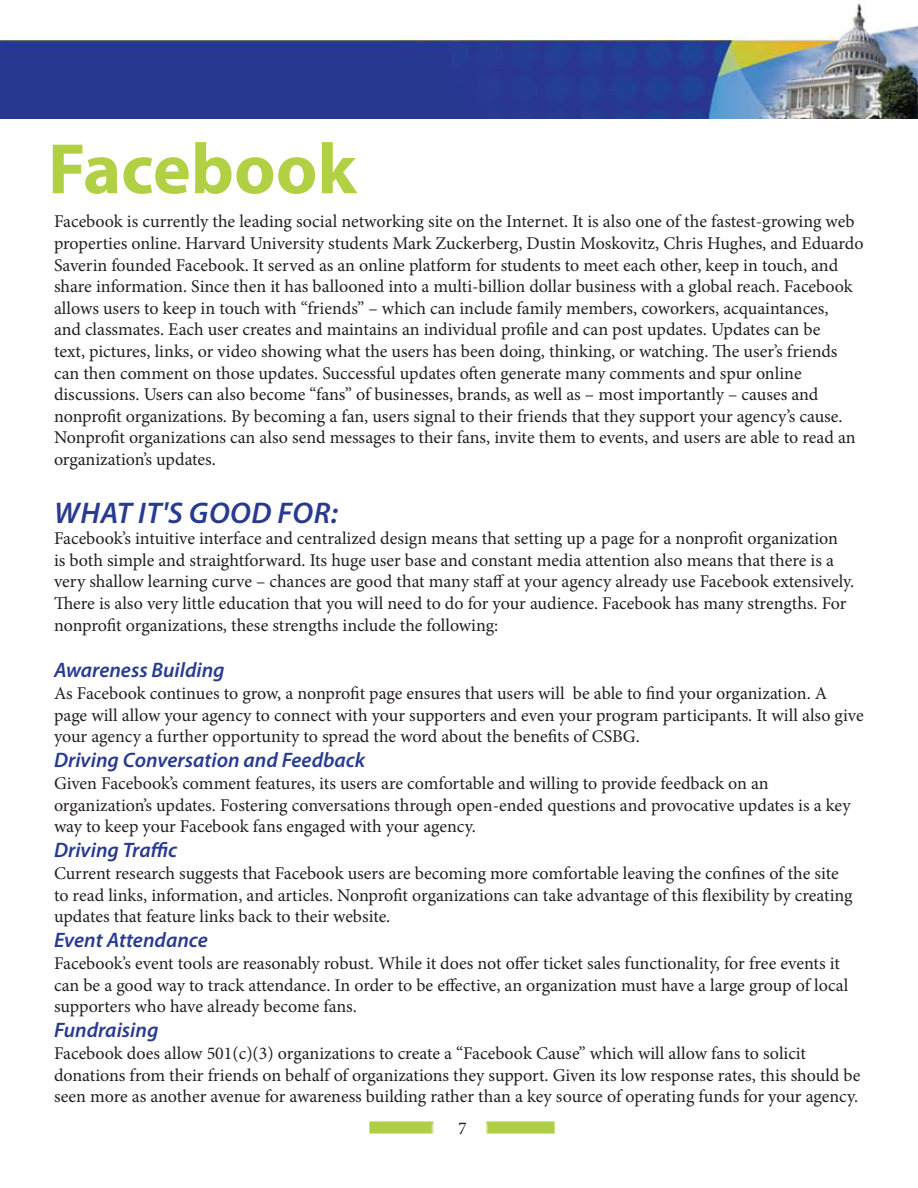
<style>
.page{position:relative;width:918px;height:1188px;background:#fff}
.page>*{position:absolute;margin:0;border:0;box-sizing:border-box;transform-origin:0 0}
.t1{font:700 72px "Myriad Pro";color:#b2d043}
.Heading4{font:italic 600 30px "Myriad Pro";letter-spacing:.02em;color:#293b91}
.heading5{font:italic 600 21px "Myriad Pro";color:#293b91}
.t2{font:18px/21.6px "Minion Pro";letter-spacing:-.005em;color:#231f20}
</style>
<div class="page">
<img style="left:0;top:3px;width:918px;height:116px">
<img style="left:369px;top:1121px;width:65px;height:13px">
<img style="left:485px;top:1121px;width:70px;height:13px">
<p class="t1" style="left:48px;top:122px;width:310px">Facebook</p>
<p class="t2" style="left:54px;top:211px;width:811px">Facebook is currently the leading social networking site on the Internet. It is also one of the fastest-growing web properties online. Harvard University students Mark Zuckerberg, Dustin Moskovitz, Chris Hughes, and Eduardo Saverin founded Facebook. It served as an online platform for students to meet each other, keep in touch, and share information. Since then it has ballooned into a multi-billion dollar business with a global reach. Facebook allows users to keep in touch with “friends” – which can include family members, coworkers, acquaintances,<br>and classmates. Each user creates and maintains an individual profile and can post updates. Updates can be<br>text, pictures, links, or video showing what the users has been doing, thinking, or watching. The user’s friends can then comment on those updates. Successful updates often generate many comments and spur online discussions. Users can also become “fans” of businesses, brands, as well as – most importantly – causes and nonprofit organizations. By becoming a fan, users signal to their friends that they support your agency’s cause.<br>Nonprofit organizations can also send messages to their fans, invite them to events, and users are able to read an organization’s updates.</p>
<p class="Heading4" style="left:54px;top:493px;width:285px">WHAT IT'S GOOD FOR:</p>
<p class="t2" style="left:54px;top:528px;width:802px">Facebook’s intuitive interface and centralized design means that setting up a page for a nonprofit organization<br>is both simple and straightforward. Its huge user base and constant media attention also means that there is a very shallow learning curve – chances are good that many staff at your agency already use Facebook extensively.<br>There is also very little education that you will need to do for your audience. Facebook has many strengths. For nonprofit organizations, these strengths include the following:</p>
<p class="heading5" style="left:54px;top:657px;width:172px">Awareness Building</p>
<p class="t2" style="left:54px;top:683px;width:811px">As Facebook continues to grow, a nonprofit page ensures that users will be able to find your organization. A page will allow your agency to connect with your supporters and even your program participants. It will also give your agency a further opportunity to spread the word about the benefits of CSBG.</p>
<p class="heading5" style="left:54px;top:747px;width:313px">Driving Conversation and Feedback</p>
<p class="t2" style="left:54px;top:773px;width:798px">Given Facebook’s comment features, its users are comfortable and willing to provide feedback on an organization’s updates. Fostering conversations through open-ended questions and provocative updates is a key way to keep your Facebook fans engaged with your agency.</p>
<p class="heading5" style="left:54px;top:837px;width:125px">Driving Traffic</p>
<p class="t2" style="left:54px;top:863px;width:800px">Current research suggests that Facebook users are becoming more comfortable leaving the confines of the site to read links, information, and articles. Nonprofit organizations can take advantage of this flexibility by creating updates that feature links back to their website.</p>
<p class="heading5" style="left:54px;top:927px;width:155px">Event Attendance</p>
<p class="t2" style="left:54px;top:953px;width:796px">Facebook’s event tools are reasonably robust. While it does not offer ticket sales functionality, for free events it can be a good way to track attendance. In order to be effective, an organization must have a large group of local supporters who have already become fans.</p>
<p class="heading5" style="left:54px;top:1017px;width:106px">Fundraising</p>
<p class="t2" style="left:54px;top:1043px;width:808px">Facebook does allow 501(c)(3) organizations to create a “Facebook Cause” which will allow fans to solicit donations from their friends on behalf of organizations they support. Given its low response rates, this should be seen more as another avenue for awareness building rather than a key source of operating funds for your agency.</p>
<p class="t2" style="left:458px;top:1118px;width:10px">7</p>
</div>
